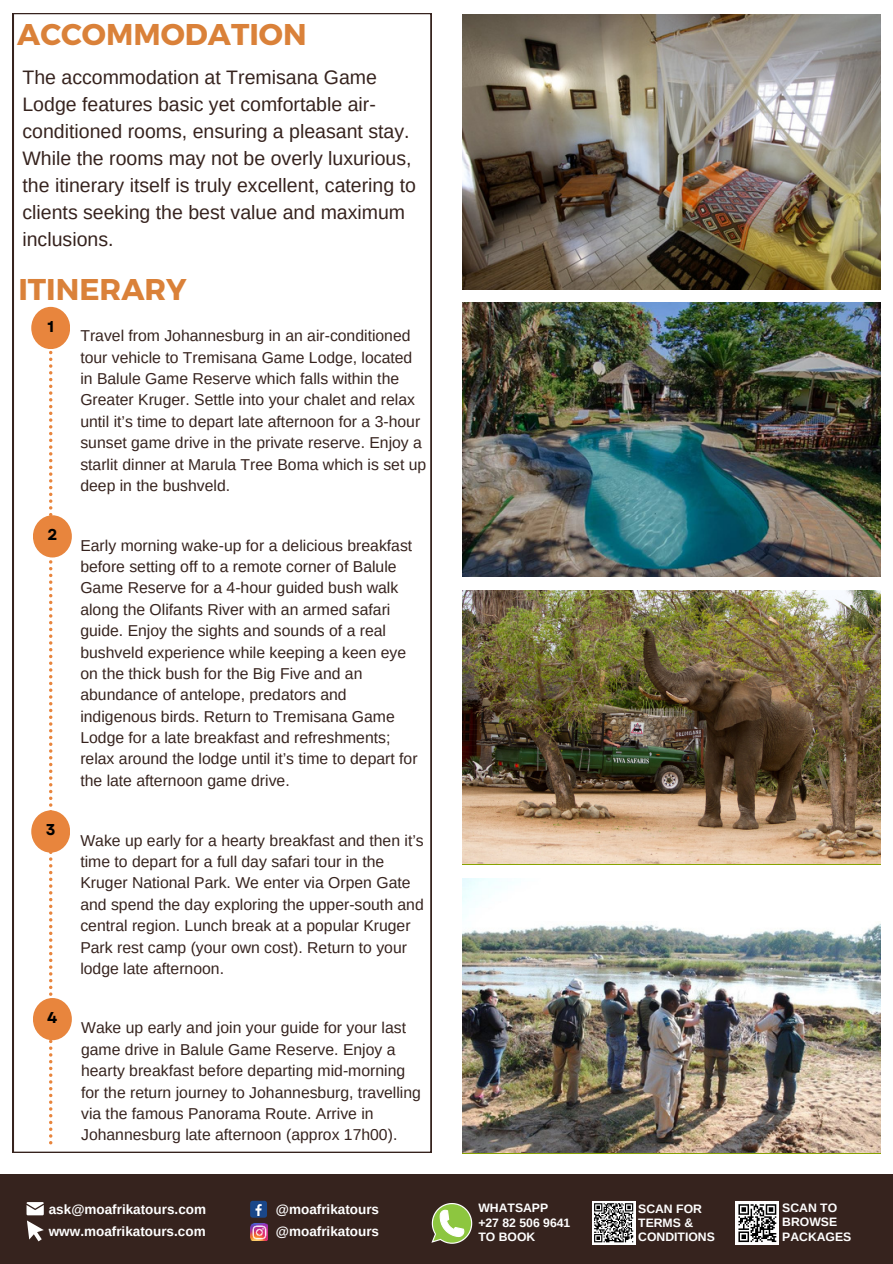
<style>
.page{position:relative;width:893px;height:1264px;background:#fff}
.page>*{position:absolute;margin:0;border:0;box-sizing:border-box;transform-origin:0 0}
.t1{font:700 30px "Montserrat";color:#da8139}
.t2{font:19.5px/27px "Arimo";color:#36231e}
.t3{font:15.75px/21.3px "Arimo";color:#36231e}
.t4{font:700 15.75px "Garet";color:#000}
.t5{font:700 13.5px/22.4px "Arimo";color:#fff}
.t6{font:700 12.15px/14.2px "Arimo";color:#fff}
</style>
<div class="page">
<svg style="left:13px;top:13px;width:418px;height:1139px"></svg>
<svg style="left:49px;top:351px;width:3px;height:793px"></svg>
<div style="left:31px;top:307px;width:39px;height:42px;background:#e8853d;border-radius:50%"></div>
<div style="left:0;top:1174px;width:892px;height:89px;background:#36231e"></div>
<svg style="left:27px;top:1202px;width:17px;height:39px"></svg>
<div style="left:250px;top:1200px;width:17px;height:17px;background:#1a4789;border-radius:3px"></div>
<svg style="left:255px;top:1204px;width:7px;height:11px"></svg>
<img style="left:250px;top:1223px;width:17px;height:16px">
<svg style="left:592px;top:1201px;width:43px;height:43px"></svg>
<svg style="left:593px;top:1202px;width:41px;height:40px;background:#888"></svg>
<svg style="left:735px;top:1201px;width:44px;height:43px"></svg>
<svg style="left:738px;top:1204px;width:38px;height:37px"></svg>
<svg style="left:431px;top:1203px;width:41px;height:40px"></svg>
<div style="left:33px;top:515px;width:39px;height:42px;background:#e8853d;border-radius:50%"></div>
<img style="left:462px;top:15px;width:418px;height:274px">
<img style="left:462px;top:302px;width:418px;height:274px">
<img style="left:462px;top:590px;width:418px;height:273px">
<img style="left:462px;top:879px;width:418px;height:273px">
<div style="left:31px;top:810px;width:39px;height:42px;background:#e8853d;border-radius:50%"></div>
<div style="left:33px;top:998px;width:39px;height:42px;background:#e8853d;border-radius:50%"></div>
<h1 class="t1" style="left:17px;top:16px;width:291px">ACCOMMODATION</h1>
<p class="t2" style="left:22px;top:64px;width:395px">The accommodation at Tremisana Game Lodge features basic yet comfortable air&shy;conditioned rooms, ensuring a pleasant stay.<br>While the rooms may not be overly luxurious, the itinerary itself is truly excellent, catering to clients seeking the best value and maximum inclusions.</p>
<h1 class="t1" style="left:18px;top:270px;width:170px">ITINERARY</h1>
<p class="t4" style="left:47px;top:316px;width:8px">1</p>
<p class="t4" style="left:47px;top:524px;width:12px">2</p>
<p class="t4" style="left:46px;top:819px;width:11px">3</p>
<p class="t4" style="left:47px;top:1007px;width:12px">4</p>
<p class="t3" style="left:80px;top:325px;width:347px">Travel from Johannesburg in an air-conditioned tour vehicle to Tremisana Game Lodge, located in Balule Game Reserve which falls within the Greater Kruger. Settle into your chalet and relax until it’s time to depart late afternoon for a 3-hour sunset game drive in the private reserve. Enjoy a starlit dinner at Marula Tree Boma which is set up deep in the bushveld.</p>
<p class="t3" style="left:80px;top:534px;width:339px">Early morning wake-up for a delicious breakfast before setting off to a remote corner of Balule Game Reserve for a 4-hour guided bush walk along the Olifants River with an armed safari guide. Enjoy the sights and sounds of a real bushveld experience while keeping a keen eye on the thick bush for the Big Five and an abundance of antelope, predators and indigenous birds. Return to Tremisana Game Lodge for a late breakfast and refreshments; relax around the lodge until it’s time to depart for the late afternoon game drive.</p>
<p class="t3" style="left:80px;top:829px;width:345px">Wake up early for a hearty breakfast and then it’s time to depart for a full day safari tour in the Kruger National Park. We enter via Orpen Gate and spend the day exploring the upper-south and central region. Lunch break at a popular Kruger Park rest camp (your own cost). Return to your lodge late afternoon.</p>
<p class="t3" style="left:81px;top:1017px;width:341px">Wake up early and join your guide for your last game drive in Balule Game Reserve. Enjoy a hearty breakfast before departing mid-morning for the return journey to Johannesburg, travelling via the famous Panorama Route. Arrive in Johannesburg late afternoon (approx 17h00).</p>
<p class="t5" style="left:49px;top:1198px;width:159px">ask@moafrikatours.com</p>
<p class="t5" style="left:276px;top:1198px;width:105px">@moafrikatours @moafrikatours</p>
<p class="t5" style="left:49px;top:1220px;width:158px">www.moafrikatours.com</p>
<p class="t6" style="left:478px;top:1201px;width:93px">WHATSAPP +27 82 506 9641<br>TO BOOK</p>
<p class="t6" style="left:638px;top:1201px;width:78px">SCAN FOR<br>TERMS &amp;<br>CONDITIONS</p>
<p class="t6" style="left:782px;top:1200px;width:71px">SCAN TO<br>BROWSE<br>PACKAGES</p>
</div>
